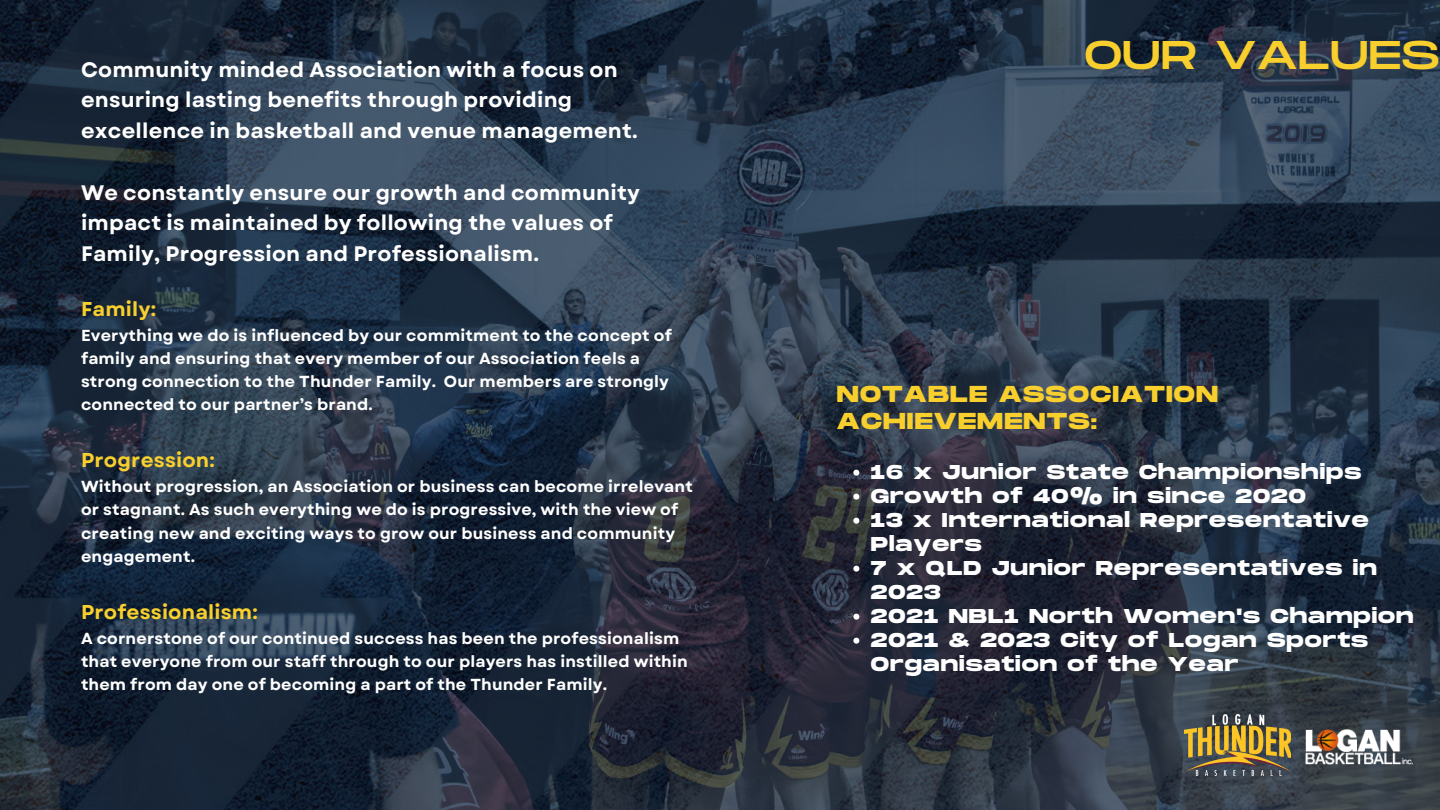
<style>
.page{position:relative;width:1440px;height:810px;background:#fff}
.page>*{position:absolute;margin:0;border:0;box-sizing:border-box;transform-origin:0 0}
.t1{font:40px "Monument Extended";letter-spacing:-.01em;color:#f8cf2c}
.t2{font:700 23px/27px "Monument Extended";letter-spacing:.05em;color:#f8cf2c}
.t3{font:700 21px/30.8px "Garet";letter-spacing:.01em;color:#fff}
.t4{font:700 20px/24px "Monument Extended";letter-spacing:.05em;color:#fff}
.t5{font:700 20px "Garet";letter-spacing:.01em;color:#f8cf2c}
.t6{font:700 16px/23.2px "Garet";letter-spacing:.01em;color:#fff}
</style>
<div class="page">
<img style="left:0;top:0;width:1440px;height:810px">
<svg style="left:853px;top:470px;width:6px;height:6px"></svg>
<svg style="left:853px;top:494px;width:6px;height:6px"></svg>
<svg style="left:853px;top:518px;width:6px;height:6px"></svg>
<svg style="left:853px;top:566px;width:6px;height:6px"></svg>
<svg style="left:853px;top:614px;width:6px;height:6px"></svg>
<svg style="left:853px;top:638px;width:6px;height:6px"></svg>
<img style="left:1185px;top:714px;width:106px;height:62px">
<img style="left:1305px;top:729px;width:108px;height:35px">
<p class="t3" style="left:81px;top:54px;width:558px">Community minded Association with a focus on ensuring lasting benefits through providing excellence in basketball and venue management.</p>
<p class="t3" style="left:81px;top:177px;width:560px">We constantly ensure our growth and community impact is maintained by following the values of<br>Family, Progression and Professionalism.</p>
<p class="t5" style="left:81px;top:294px;width:77px">Family:</p>
<p class="t6" style="left:81px;top:323px;width:592px">Everything we do is influenced by our commitment to the concept of family and ensuring that every member of our Association feels a strong connection to the Thunder Family. Our members are strongly connected to our partner’s brand.</p>
<p class="t5" style="left:81px;top:446px;width:135px">Progression:</p>
<p class="t6" style="left:81px;top:475px;width:613px">Without progression, an Association or business can become irrelevant or stagnant. As such everything we do is progressive, with the view of creating new and exciting ways to grow our business and community engagement.</p>
<h1 class="t5" style="left:81px;top:597px;width:178px">Professionalism:</h1>
<h2 class="t6" style="left:81px;top:626px;width:608px">A cornerstone of our continued success has been the professionalism that everyone from our staff through to our players has instilled within them from day one of becoming a part of the Thunder Family.</h2>
<h4 class="t1" style="left:1084px;top:33px;width:357px">OUR VALUES</h4>
<p class="t2" style="left:837px;top:382px;width:383px">NOTABLE ASSOCIATION<br>ACHIEVEMENTS:</p>
<p class="t4" style="left:871px;top:461px;width:492px">16 x Junior State Championships</p>
<h3 class="t4" style="left:871px;top:485px;width:437px">Growth of 40% in since 2020</h3>
<h3 class="t4" style="left:871px;top:509px;width:500px">13 x International Representative<br>Players</h3>
<p class="t4" style="left:871px;top:557px;width:507px">7 x QLD Junior Representatives in<br>2023</p>
<p class="t4" style="left:871px;top:605px;width:544px">2021 NBL1 North Women's Champion</p>
<p class="t4" style="left:871px;top:629px;width:499px">2021 &amp; 2023 City of Logan Sports<br>Organisation of the Year</p>
</div>
